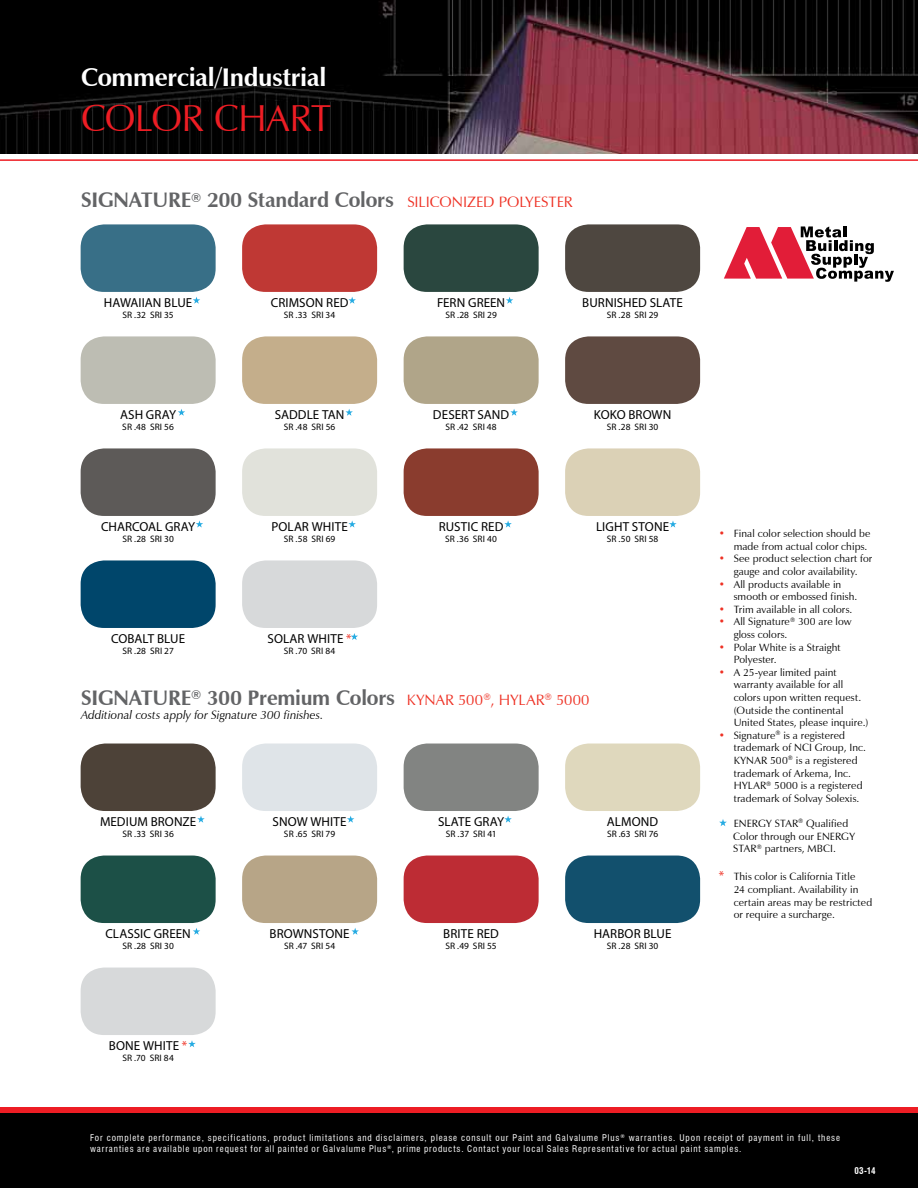
<style>
.page{position:relative;width:918px;height:1188px;background:#fff}
.page>*{position:absolute;margin:0;border:0;box-sizing:border-box;transform-origin:0 0}
.t1{font:37.5px "Zapf Humanist 601 BT";letter-spacing:-.015em;color:#ed1d24}
.t2{font:700 25.5px "Zapf Humanist 601 BT";letter-spacing:-.015em;color:#fff}
.t3{font:700 21px "Zapf Humanist 601 BT";letter-spacing:-.01em;color:#636466}
.t4{font:13.05px "Myriad Pro";letter-spacing:.01em;color:#000}
.t5{font:italic 12px "Zapf Humanist 601 BT";color:#000}
.t6{font:10.5px/12.6px "Zapf Humanist 601 BT";letter-spacing:.01em;color:#000}
.t7{font:9.3px "Myriad Pro";letter-spacing:.01em;color:#000}
.t8{font:condensed 9px/10.8px "Swiss 721 BT";letter-spacing:.1em;color:#fff}
.t9{font:700 condensed 9px "Swiss 721 BT";color:#fff}
.s1{font-weight:400;font-size:15px;color:#ee3124}
.s2{color:#ee3124}
.s3{font-family:"Myriad Pro";font-size:13.05px;color:#ee3124}
</style>
<div class="page">
<img style="left:0;top:0;width:918px;height:154px">
<hr style="left:0;top:159px;width:918px;height:2px;background:#ed1d24">
<div style="left:0;top:1107px;width:918px;height:81px;background:#ed1d24"></div>
<div style="left:0;top:1113px;width:918px;height:75px;background:#000"></div>
<svg style="left:719px;top:819px;width:8px;height:7px"></svg>
<div style="left:81px;top:744px;width:135px;height:67px;background:#4d4238;border-radius:25px"></div>
<div style="left:242px;top:744px;width:135px;height:67px;background:#dfe4e8;border-radius:23px"></div>
<div style="left:404px;top:744px;width:135px;height:67px;background:#828482;border-radius:23px"></div>
<div style="left:565px;top:744px;width:135px;height:67px;background:#dfd8bd;border-radius:23px"></div>
<div style="left:81px;top:856px;width:135px;height:67px;background:#1c5047;border-radius:23px"></div>
<div style="left:242px;top:856px;width:135px;height:67px;background:#b7a587;border-radius:23px"></div>
<div style="left:404px;top:856px;width:135px;height:67px;background:#bd2c34;border-radius:23px"></div>
<div style="left:565px;top:856px;width:135px;height:67px;background:#12506d;border-radius:23px"></div>
<div style="left:81px;top:224px;width:135px;height:68px;background:#386f87;border-radius:23px"></div>
<div style="left:242px;top:224px;width:135px;height:68px;background:#bf3834;border-radius:23px"></div>
<div style="left:404px;top:224px;width:135px;height:68px;background:#2a473f;border-radius:23px"></div>
<div style="left:565px;top:224px;width:135px;height:68px;background:#4e4740;border-radius:23px"></div>
<div style="left:81px;top:336px;width:135px;height:68px;background:#bdbdb3;border-radius:23px"></div>
<div style="left:242px;top:336px;width:135px;height:68px;background:#c4ae8b;border-radius:23px"></div>
<div style="left:404px;top:336px;width:135px;height:68px;background:#b0a589;border-radius:23px"></div>
<div style="left:565px;top:336px;width:135px;height:68px;background:#5f4a41;border-radius:23px"></div>
<div style="left:81px;top:448px;width:135px;height:68px;background:#5d5a58;border-radius:23px"></div>
<div style="left:242px;top:448px;width:135px;height:68px;background:#e1e2db;border-radius:23px"></div>
<div style="left:404px;top:448px;width:135px;height:68px;background:#8a3c2e;border-radius:23px"></div>
<div style="left:565px;top:448px;width:135px;height:68px;background:#dbd1b6;border-radius:23px"></div>
<div style="left:81px;top:560px;width:135px;height:68px;background:#00466b;border-radius:23px"></div>
<div style="left:81px;top:968px;width:135px;height:67px;background:#d7d9da;border-radius:23px"></div>
<svg style="left:193px;top:297px;width:7px;height:7px"></svg>
<svg style="left:178px;top:409px;width:7px;height:7px"></svg>
<svg style="left:196px;top:520px;width:7px;height:8px"></svg>
<svg style="left:197px;top:816px;width:8px;height:7px"></svg>
<svg style="left:193px;top:928px;width:7px;height:7px"></svg>
<svg style="left:188px;top:1040px;width:8px;height:7px"></svg>
<svg style="left:351px;top:633px;width:7px;height:7px"></svg>
<svg style="left:348px;top:297px;width:8px;height:7px"></svg>
<svg style="left:345px;top:409px;width:8px;height:7px"></svg>
<svg style="left:348px;top:520px;width:8px;height:8px"></svg>
<svg style="left:347px;top:816px;width:7px;height:7px"></svg>
<svg style="left:351px;top:928px;width:8px;height:7px"></svg>
<svg style="left:506px;top:297px;width:7px;height:7px"></svg>
<svg style="left:510px;top:409px;width:8px;height:7px"></svg>
<svg style="left:504px;top:520px;width:8px;height:8px"></svg>
<svg style="left:504px;top:816px;width:8px;height:7px"></svg>
<svg style="left:669px;top:520px;width:8px;height:8px"></svg>
<div style="left:242px;top:560px;width:135px;height:68px;background:#d7d9da;border-radius:23px"></div>
<svg style="left:724px;top:226px;width:170px;height:56px"></svg>
<h2 class="t2" style="left:81px;top:62px;width:247px">Commercial/Industrial</h2>
<h1 class="t1" style="left:81px;top:95px;width:252px">COLOR CHART</h1>
<h3 class="t3" style="left:81px;top:187px;width:493px">SIGNATURE<sup>®</sup> 200 Standard Colors <span class="s1">SILICONIZED POLYESTER</span></h3>
<p class="t4" style="left:104px;top:295px;width:90px">HAWAIIAN BLUE</p>
<p class="t7" style="left:123px;top:309px;width:53px">SR .32 SRI 35</p>
<p class="t4" style="left:271px;top:295px;width:79px">CRIMSON RED</p>
<p class="t7" style="left:284px;top:309px;width:53px">SR .33 SRI 34</p>
<p class="t4" style="left:437px;top:295px;width:70px">FERN GREEN</p>
<p class="t7" style="left:445px;top:309px;width:53px">SR .28 SRI 29</p>
<p class="t4" style="left:582px;top:295px;width:102px">BURNISHED SLATE</p>
<p class="t7" style="left:607px;top:309px;width:53px">SR .28 SRI 29</p>
<p class="t4" style="left:120px;top:407px;width:57px">ASH GRAY</p>
<p class="t7" style="left:122px;top:421px;width:53px">SR .48 SRI 56</p>
<p class="t4" style="left:275px;top:407px;width:71px">SADDLE TAN</p>
<p class="t7" style="left:284px;top:421px;width:53px">SR .48 SRI 56</p>
<p class="t4" style="left:433px;top:407px;width:78px">DESERT SAND</p>
<p class="t7" style="left:445px;top:421px;width:53px">SR .42 SRI 48</p>
<p class="t4" style="left:594px;top:407px;width:79px">KOKO BROWN</p>
<p class="t7" style="left:607px;top:421px;width:53px">SR .28 SRI 30</p>
<p class="t4" style="left:101px;top:519px;width:96px">CHARCOAL GRAY</p>
<p class="t7" style="left:122px;top:533px;width:53px">SR .28 SRI 30</p>
<p class="t4" style="left:271px;top:519px;width:78px">POLAR WHITE</p>
<p class="t7" style="left:284px;top:533px;width:53px">SR .58 SRI 69</p>
<p class="t4" style="left:439px;top:519px;width:66px">RUSTIC RED</p>
<p class="t7" style="left:445px;top:533px;width:53px">SR .36 SRI 40</p>
<p class="t4" style="left:596px;top:519px;width:75px">LIGHT STONE</p>
<p class="t7" style="left:607px;top:533px;width:53px">SR .50 SRI 58</p>
<p class="t4" style="left:111px;top:631px;width:76px">COBALT BLUE</p>
<p class="t7" style="left:122px;top:645px;width:53px">SR .28 SRI 27</p>
<p class="t4" style="left:268px;top:631px;width:86px">SOLAR WHITE <span class="s2">*</span></p>
<p class="t7" style="left:284px;top:645px;width:53px">SR .70 SRI 84</p>
<h3 class="t3" style="left:81px;top:685px;width:510px">SIGNATURE<sup>®</sup> 300 Premium Colors <span class="s1">KYNAR 500</span><sup>®</sup><span class="s1">, HYLAR</span><sup>®</sup> <span class="s1">5000</span></h3>
<p class="t5" style="left:81px;top:708px;width:244px">Additional costs apply for Signature 300 finishes.</p>
<p class="t4" style="left:100px;top:814px;width:98px">MEDIUM BRONZE</p>
<p class="t7" style="left:122px;top:828px;width:53px">SR .33 SRI 36</p>
<p class="t4" style="left:273px;top:814px;width:75px">SNOW WHITE</p>
<p class="t7" style="left:284px;top:828px;width:53px">SR .65 SRI 79</p>
<p class="t4" style="left:438px;top:814px;width:68px">SLATE GRAY</p>
<p class="t7" style="left:446px;top:828px;width:52px">SR .37 SRI 41</p>
<p class="t4" style="left:607px;top:814px;width:53px">ALMOND</p>
<p class="t7" style="left:607px;top:828px;width:53px">SR .63 SRI 76</p>
<p class="t4" style="left:105px;top:926px;width:87px">CLASSIC GREEN</p>
<p class="t7" style="left:122px;top:940px;width:53px">SR .28 SRI 30</p>
<p class="t4" style="left:270px;top:926px;width:82px">BROWNSTONE</p>
<p class="t7" style="left:284px;top:940px;width:53px">SR .47 SRI 54</p>
<p class="t4" style="left:443px;top:926px;width:57px">BRITE RED</p>
<p class="t7" style="left:446px;top:940px;width:53px">SR .49 SRI 55</p>
<p class="t4" style="left:594px;top:926px;width:79px">HARBOR BLUE</p>
<p class="t7" style="left:607px;top:940px;width:53px">SR .28 SRI 30</p>
<p class="t6" style="left:719px;top:527px;width:153px;text-align:right"><span class="s2">•</span> Final color selection should be made from actual color chips.</p>
<p class="t6" style="left:719px;top:552px;width:155px;text-align:center"><span class="s2">•</span> See product selection chart for gauge and color availability.</p>
<p class="t6" style="left:734px;top:578px;width:125px;text-indent:-15px"><span class="s2">•</span> All products available in smooth or embossed finish.</p>
<p class="t6" style="left:719px;top:603px;width:135px"><span class="s2">•</span> Trim available in all colors.</p>
<p class="t6" style="left:734px;top:615px;width:119px;text-indent:-15px"><span class="s2">•</span> All Signature<sup>®</sup> 300 are low gloss colors.</p>
<p class="t6" style="left:734px;top:641px;width:108px;text-indent:-15px"><span class="s2">•</span> Polar White is a Straight<br>Polyester.</p>
<p class="t6" style="left:734px;top:666px;width:136px;text-indent:-15px"><span class="s2">•</span> A 25-year limited paint warranty available for all colors upon written request. (Outside the continental<br>United States, please inquire.)</p>
<p class="t6" style="left:734px;top:729px;width:134px;text-indent:-15px"><span class="s2">•</span> Signature<sup>®</sup> is a registered trademark of NCI Group, Inc.<br>KYNAR 500<sup>®</sup> is a registered trademark of Arkema, Inc.<br>HYLAR<sup>®</sup> 5000 is a registered trademark of Solvay Solexis.</p>
<p class="t6" style="left:733px;top:817px;width:123px">ENERGY STAR<sup>®</sup> Qualified<br>Color through our ENERGY<br>STAR<sup>®</sup> partners, MBCI.</p>
<p class="t6" style="left:734px;top:871px;width:140px;text-indent:-15px"><span class="s3">*</span> This color is California Title<br>24 compliant. Availability in certain areas may be restricted or require a surcharge.</p>
<p class="t4" style="left:109px;top:1038px;width:80px">BONE WHITE <span class="s2">*</span></p>
<p class="t7" style="left:122px;top:1052px;width:53px">SR .70 SRI 84</p>
<p class="t8" style="left:90px;top:1132px;width:751px">For complete performance, specifications, product limitations and disclaimers, please consult our Paint and Galvalume Plus<sup>®</sup> warranties. Upon receipt of payment in full, these warranties are available upon request for all painted or Galvalume Plus<sup>®</sup>, prime products. Contact your local Sales Representative for actual paint samples.</p>
<p class="t9" style="left:854px;top:1165px;width:23px">03-14</p>
</div>
